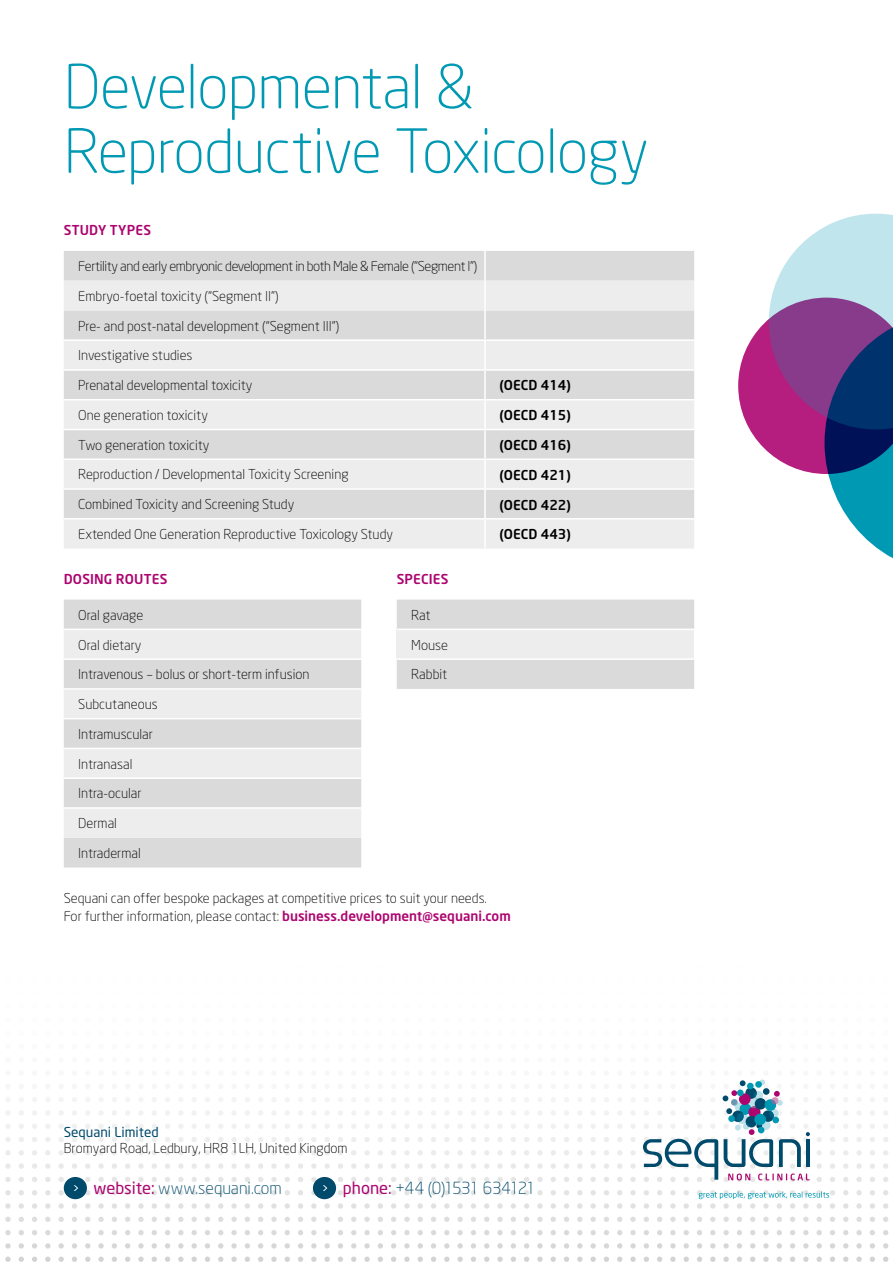
<style>
.page{position:relative;width:893px;height:1263px;background:#fff}
.page>*{position:absolute;margin:0;border:0;box-sizing:border-box;transform-origin:0 0}
.t1{font:300 60px/64.5px "Neo Sans";letter-spacing:-.015em;color:#0099b3}
.t2{font:300 16.5px "Neo Sans";color:#004b6c}
.t3{font:300 16.5px "Neo Sans";letter-spacing:-.06em;color:#004b6c}
.t4{font:300 13.5px/18px "Neo Sans";color:#000}
.t5{font:300 13.5px "Neo Sans";letter-spacing:-.03em;color:#000}
.t6{font:500 13.5px "Neo Sans";color:#000}
.t7{font:500 13.5px "Neo Sans";letter-spacing:.01em;color:#ad0470}
.t8{font:13.5px "Neo Sans";color:#004b6c}
.s1{font-weight:500;color:#ad0470}
.s2{font-weight:400;color:#ad0470}
</style>
<div class="page">
<svg style="left:699px;top:1191px;width:130px;height:8px"></svg>
<svg style="left:643px;top:1079px;width:167px;height:101px"></svg>
<div style="left:313px;top:1177px;width:23px;height:22px;background:#004b6c;border-radius:50%"></div>
<svg style="left:323px;top:1185px;width:4px;height:6px"></svg>
<div style="left:64px;top:1177px;width:23px;height:22px;background:#004b6c;border-radius:50%"></div>
<svg style="left:74px;top:1185px;width:4px;height:6px"></svg>
<svg style="left:738px;top:214px;width:155px;height:345px"></svg>
<div style="left:64px;top:251px;width:630px;height:30px;background:#dadada"></div>
<svg style="left:64px;top:281px;width:630px;height:268px;background:#e4e4e4"></svg>
<hr style="left:484px;top:251px;width:2px;height:30px;background:#fff">
<hr style="left:484px;top:281px;width:2px;height:29px;background:#fff">
<hr style="left:484px;top:310px;width:2px;height:29px;background:#fff">
<hr style="left:484px;top:341px;width:2px;height:28px;background:#fff">
<hr style="left:484px;top:371px;width:2px;height:28px;background:#fff">
<hr style="left:484px;top:400px;width:2px;height:29px;background:#fff">
<hr style="left:484px;top:430px;width:2px;height:28px;background:#fff">
<hr style="left:484px;top:460px;width:2px;height:28px;background:#fff">
<hr style="left:484px;top:490px;width:2px;height:28px;background:#fff">
<hr style="left:484px;top:519px;width:2px;height:30px;background:#fff">
<hr style="left:64px;top:339px;width:421px;height:2px;background:#fff">
<hr style="left:485px;top:339px;width:209px;height:2px;background:#fff">
<hr style="left:64px;top:369px;width:421px;height:2px;background:#fff">
<hr style="left:485px;top:369px;width:209px;height:2px;background:#fff">
<hr style="left:64px;top:399px;width:421px;height:1px;background:#fff">
<hr style="left:485px;top:399px;width:209px;height:1px;background:#fff">
<hr style="left:64px;top:429px;width:421px;height:1px;background:#fff">
<hr style="left:485px;top:429px;width:209px;height:1px;background:#fff">
<hr style="left:64px;top:458px;width:421px;height:2px;background:#fff">
<hr style="left:485px;top:458px;width:209px;height:2px;background:#fff">
<hr style="left:64px;top:488px;width:421px;height:2px;background:#fff">
<hr style="left:485px;top:488px;width:209px;height:2px;background:#fff">
<hr style="left:64px;top:518px;width:421px;height:1px;background:#fff">
<hr style="left:485px;top:518px;width:209px;height:1px;background:#fff">
<div style="left:64px;top:600px;width:297px;height:267px;background:#dadada"></div>
<svg style="left:64px;top:630px;width:297px;height:208px;background:#e5e5e5"></svg>
<hr style="left:64px;top:629px;width:297px;height:1px;background:#fff">
<hr style="left:64px;top:658px;width:297px;height:2px;background:#fff">
<hr style="left:64px;top:688px;width:297px;height:2px;background:#fff">
<hr style="left:64px;top:718px;width:297px;height:1px;background:#fff">
<hr style="left:64px;top:748px;width:297px;height:1px;background:#fff">
<hr style="left:64px;top:777px;width:297px;height:2px;background:#fff">
<hr style="left:64px;top:807px;width:297px;height:2px;background:#fff">
<div style="left:397px;top:600px;width:297px;height:89px;background:#dadada"></div>
<div style="left:397px;top:629px;width:297px;height:30px;background:#ededed"></div>
<hr style="left:397px;top:629px;width:297px;height:1px;background:#fff">
<hr style="left:397px;top:658px;width:297px;height:2px;background:#fff">
<h1 class="t1" style="left:64px;top:54px;width:586px">Developmental &amp;<br>Reproductive Toxicology</h1>
<p class="t7" style="left:64px;top:222px;width:89px">STUDY TYPES</p>
<p class="t5" style="left:78px;top:258px;width:401px">Fertility and early embryonic development in both Male &amp; Female (“Segment I”)</p>
<p class="t4" style="left:78px;top:287px;width:202px">Embryo-foetal toxicity (“Segment II”)</p>
<p class="t4" style="left:78px;top:317px;width:263px">Pre- and post-natal development (“Segment III”)</p>
<p class="t4" style="left:78px;top:346px;width:116px">Investigative studies</p>
<p class="t4" style="left:78px;top:376px;width:176px">Prenatal developmental toxicity</p>
<p class="t6" style="left:499px;top:377px;width:73px">(OECD 414)</p>
<p class="t4" style="left:78px;top:406px;width:131px">One generation toxicity</p>
<p class="t6" style="left:499px;top:407px;width:73px">(OECD 415)</p>
<p class="t4" style="left:78px;top:436px;width:133px">Two generation toxicity</p>
<p class="t6" style="left:499px;top:436px;width:73px">(OECD 416)</p>
<p class="t4" style="left:78px;top:465px;width:272px">Reproduction / Developmental Toxicity Screening</p>
<p class="t6" style="left:499px;top:466px;width:73px">(OECD 421)</p>
<p class="t4" style="left:78px;top:495px;width:218px">Combined Toxicity and Screening Study</p>
<p class="t6" style="left:499px;top:496px;width:73px">(OECD 422)</p>
<p class="t4" style="left:78px;top:525px;width:316px">Extended One Generation Reproductive Toxicology Study</p>
<p class="t6" style="left:499px;top:526px;width:73px">(OECD 443)</p>
<p class="t7" style="left:64px;top:571px;width:105px">DOSING ROUTES</p>
<p class="t7" style="left:397px;top:571px;width:53px">SPECIES</p>
<p class="t4" style="left:78px;top:606px;width:67px">Oral gavage</p>
<p class="t4" style="left:78px;top:635px;width:65px">Oral dietary</p>
<p class="t4" style="left:78px;top:665px;width:233px">Intravenous – bolus or short-term infusion</p>
<p class="t4" style="left:78px;top:695px;width:81px">Subcutaneous</p>
<p class="t4" style="left:78px;top:725px;width:76px">Intramuscular</p>
<p class="t4" style="left:78px;top:755px;width:56px">Intranasal</p>
<p class="t4" style="left:78px;top:784px;width:65px">Intra-ocular</p>
<p class="t4" style="left:78px;top:814px;width:40px">Dermal</p>
<p class="t4" style="left:78px;top:844px;width:64px">Intradermal</p>
<p class="t4" style="left:411px;top:606px;width:21px">Rat</p>
<p class="t4" style="left:411px;top:635px;width:38px">Mouse</p>
<p class="t4" style="left:411px;top:665px;width:38px">Rabbit</p>
<p class="t4" style="left:64px;top:889px;width:449px">Sequani can offer bespoke packages at competitive prices to suit your needs.<br>For further information, please contact: <span class="s1">business.development@sequani.com</span></p>
<p class="t8" style="left:64px;top:1124px;width:97px">Sequani Limited</p>
<p class="t4" style="left:64px;top:1139px;width:285px">Bromyard Road, Ledbury, HR8 1LH, United Kingdom</p>
<p class="t2" style="left:94px;top:1178px;width:190px"><span class="s2">website:</span> www.sequani.com</p>
<p class="t3" style="left:343px;top:1178px;width:195px"><span class="s2">phone:</span> +44 (0)1531 634121</p>
</div>
